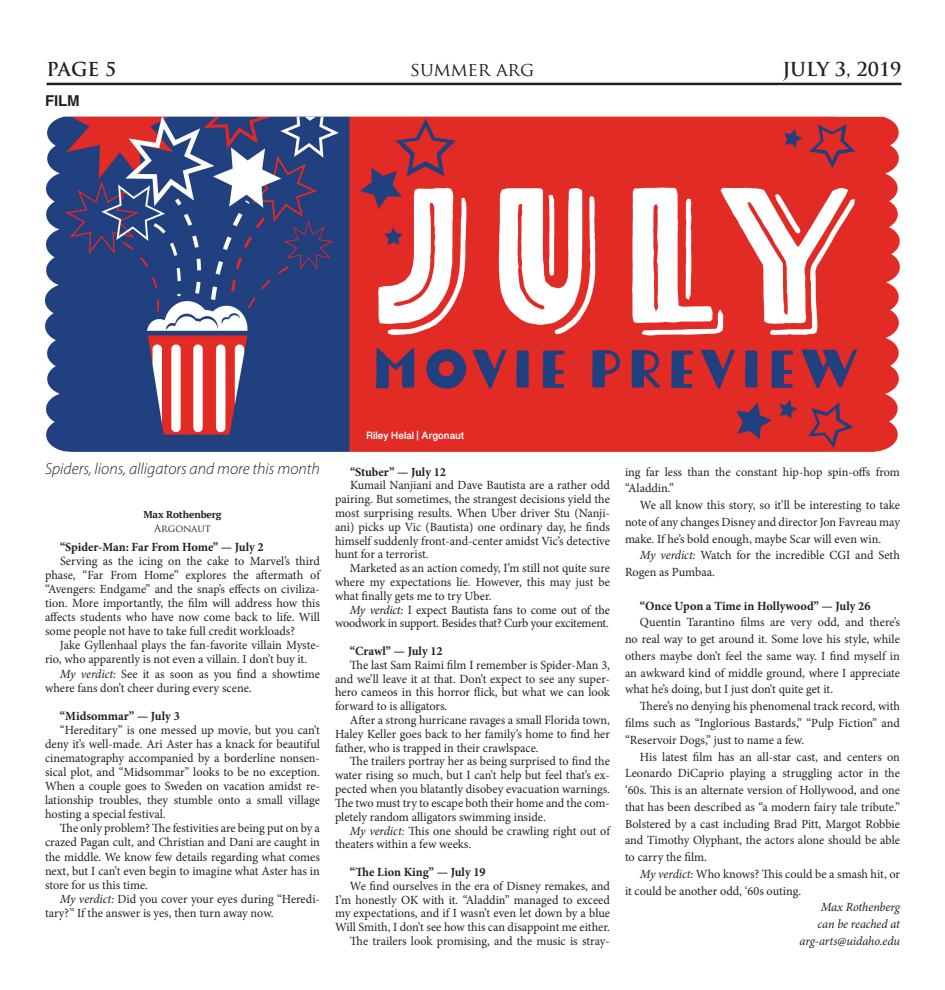
<style>
.page{position:relative;width:945px;height:990px;background:#fff}
.page>*{position:absolute;margin:0;border:0;box-sizing:border-box;transform-origin:0 0}
.t1{font:700 18.75px "Trajan Pro";color:#231f20}
.t2{font:18.75px "Trajan Pro";letter-spacing:-.01em;color:#231f20}
.t3{font:italic 300 16.25px "Myriad Pro";color:#231f20}
.t4{font:700 15px "Helvetica";color:#231f20}
.t5{font:12.5px/14.1px "Minion Pro";letter-spacing:-.005em;color:#231f20;text-align:justify}
.t6{font:700 12.5px "Minion Pro";color:#231f20}
.t7{font:12.5px/13.8px "Minion Pro";letter-spacing:-.025em;color:#231f20;text-align:right}
.t8{font:italic 12.5px/16.8px "Minion Pro";letter-spacing:-.005em;color:#231f20;text-align:right}
.t9{font:700 10px "PT Serif";letter-spacing:-.01em;color:#231f20}
.t10{font:10px "Trajan Pro";letter-spacing:-.01em;color:#231f20}
.t11{font:700 8.75px "Gujarati Sangam MN";color:#fff}
.s1{font-style:italic}
</style>
<div class="page">
<hr style="left:47px;top:83px;width:855px;height:2px;background:#231f20">
<img style="left:45px;top:117px;width:855px;height:335px">
<h1 class="t1" style="left:47px;top:58px;width:71px">PAGE 5</h1>
<h1 class="t2" style="left:410px;top:57px;width:126px">summer arg</h1>
<h1 class="t1" style="left:782px;top:58px;width:121px">JULY 3, 2019</h1>
<p class="t4" style="left:45px;top:89px;width:36px">FILM</p>
<h2 class="t3" style="left:45px;top:459px;width:276px">Spiders, lions, alligators and more this month</h2>
<p class="t9" style="left:143px;top:508px;width:80px">Max Rothenberg</p>
<p class="t10" style="left:154px;top:522px;width:58px">Argonaut</p>
<p class="t6" style="left:60px;top:538px;width:205px">“Spider-Man: Far From Home” — July 2</p>
<p class="t5" style="left:45px;top:554px;width:277px;text-indent:15px">Serving as the icing on the cake to Marvel’s third phase, “Far From Home” explores the aftermath of “Avengers: Endgame” and the snap’s effects on civiliza&shy;tion. More importantly, the film will address how this affects students who have now come back to life. Will some people not have to take full credit workloads?</p>
<p class="t5" style="left:45px;top:638px;width:277px;text-indent:15px">Jake Gyllenhaal plays the fan-favorite villain Myste&shy;rio, who apparently is not even a villain. I don’t buy it.</p>
<p class="t5" style="left:45px;top:667px;width:276px;text-indent:15px"><span class="s1">My verdict:</span> See it as soon as you find a showtime where fans don’t cheer during every scene.</p>
<p class="t6" style="left:60px;top:707px;width:121px">“Midsommar” — July 3</p>
<p class="t5" style="left:45px;top:723px;width:277px;text-indent:15px">“Hereditary” is one messed up movie, but you can’t deny it’s well-made. Ari Aster has a knack for beautiful cinematography accompanied by a borderline nonsen&shy;sical plot, and “Midsommar” looks to be no exception.<br>When a couple goes to Sweden on vacation amidst re&shy;lationship troubles, they stumble onto a small village hosting a special festival.</p>
<p class="t5" style="left:45px;top:821px;width:276px;text-indent:15px">The only problem? The festivities are being put on by a crazed Pagan cult, and Christian and Dani are caught in the middle. We know few details regarding what comes next, but I can’t even begin to imagine what Aster has in store for us this time.</p>
<p class="t5" style="left:45px;top:892px;width:277px;text-indent:15px"><span class="s1">My verdict:</span> Did you cover your eyes during “Heredi&shy;tary?” If the answer is yes, then turn away now.</p>
<p class="t11" style="left:366px;top:430px;width:100px">Riley Helal | Argonaut</p>
<p class="t6" style="left:350px;top:463px;width:98px">“Stuber” — July 12</p>
<p class="t5" style="left:335px;top:479px;width:277px;line-height:13.8px;text-indent:15px">Kumail Nanjiani and Dave Bautista are a rather odd pairing. But sometimes, the strangest decisions yield the most surprising results. When Uber driver Stu (Nanji&shy;ani) picks up Vic (Bautista) one ordinary day, he finds himself suddenly front-and-center amidst Vic’s detective hunt for a terrorist.</p>
<p class="t5" style="left:335px;top:561px;width:277px;line-height:13.8px;text-indent:15px">Marketed as an action comedy, I’m still not quite sure where my expectations lie. However, this may just be what finally gets me to try Uber.</p>
<p class="t7" style="left:335px;top:603px;width:276px"><span class="s1">My verdict:</span> I expect Bautista fans to come out of the woodwork in support. Besides that? Curb your excitement.</p>
<p class="t6" style="left:350px;top:642px;width:94px">“Crawl” — July 12</p>
<p class="t5" style="left:335px;top:658px;width:277px;text-indent:15px">The last Sam Raimi film I remember is Spider-Man 3, and we’ll leave it at that. Don’t expect to see any super&shy;hero cameos in this horror flick, but what we can look forward to is alligators.</p>
<p class="t5" style="left:335px;top:713px;width:277px;line-height:13.8px;text-indent:15px">After a strong hurricane ravages a small Florida town, Haley Keller goes back to her family’s home to find her father, who is trapped in their crawlspace.</p>
<p class="t5" style="left:335px;top:755px;width:277px;text-indent:15px">The trailers portray her as being surprised to find the water rising so much, but I can’t help but feel that’s ex&shy;pected when you blatantly disobey evacuation warnings.<br>The two must try to escape both their home and the com&shy;pletely random alligators swimming inside.</p>
<p class="t5" style="left:335px;top:824px;width:276px;line-height:13.8px;text-indent:15px"><span class="s1">My verdict:</span> This one should be crawling right out of theaters within a few weeks.</p>
<p class="t6" style="left:350px;top:863px;width:137px">“The Lion King” — July 19</p>
<p class="t5" style="left:335px;top:879px;width:277px;line-height:13.8px;text-align:right">We find ourselves in the era of Disney remakes, and I’m honestly OK with it. “Aladdin” managed to exceed my expectations, and if I wasn’t even let down by a blue Will Smith, I don’t see how this can disappoint me either.<br>The trailers look promising, and the music is stray-</p>
<p class="t5" style="left:625px;top:463px;width:276px;line-height:16.8px">ing far less than the constant hip-hop spin-offs from “Aladdin.”</p>
<p class="t5" style="left:625px;top:497px;width:277px;line-height:16.8px;text-indent:15px">We all know this story, so it’ll be interesting to take note of any changes Disney and director Jon Favreau may make. If he’s bold enough, maybe Scar will even win.</p>
<p class="t5" style="left:625px;top:547px;width:276px;line-height:16.8px;text-indent:15px"><span class="s1">My verdict:</span> Watch for the incredible CGI and Seth<br>Rogen as Pumbaa.</p>
<p class="t6" style="left:640px;top:597px;width:232px">“Once Upon a Time in Hollywood” — July 26</p>
<p class="t5" style="left:625px;top:614px;width:277px;line-height:16.8px;text-indent:15px">Quentin Tarantino films are very odd, and there’s no real way to get around it. Some love his style, while others maybe don’t feel the same way. I find myself in an awkward kind of middle ground, where I appreciate what he’s doing, but I just don’t quite get it.</p>
<p class="t5" style="left:625px;top:698px;width:277px;line-height:16.8px;text-indent:15px">There’s no denying his phenomenal track record, with films such as “Inglorious Bastards,” “Pulp Fiction” and “Reservoir Dogs,” just to name a few.</p>
<p class="t5" style="left:625px;top:748px;width:277px;line-height:16.8px;text-indent:15px">His latest film has an all-star cast, and centers on Leonardo DiCaprio playing a struggling actor in the ‘60s. This is an alternate version of Hollywood, and one that has been described as “a modern fairy tale tribute.” Bolstered by a cast including Brad Pitt, Margot Robbie and Timothy Olyphant, the actors alone should be able to carry the film.</p>
<p class="t5" style="left:625px;top:866px;width:276px;line-height:16.8px;text-indent:15px"><span class="s1">My verdict:</span> Who knows? This could be a smash hit, or it could be another odd, ‘60s outing.</p>
<p class="t8" style="left:800px;top:899px;width:102px">Max Rothenberg<br>can be reached at arg-arts@uidaho.edu</p>
</div>
